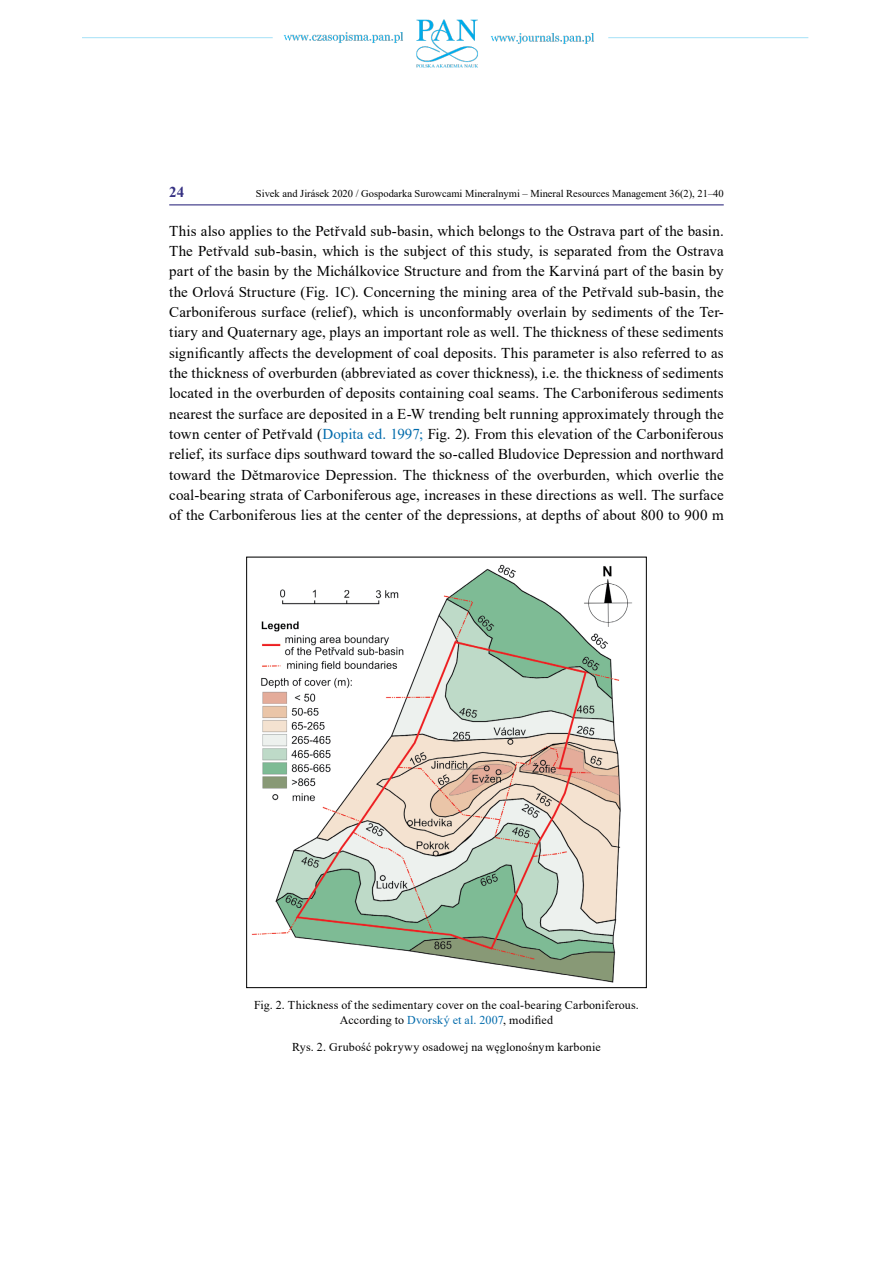
<style>
.page{position:relative;width:893px;height:1263px;background:#fff}
.page>*{position:absolute;margin:0;border:0;box-sizing:border-box;transform-origin:0 0}
.t1{font:15px/20.2px "Times New Roman";letter-spacing:.005em;color:#000;text-align:justify}
.t2{font:700 15px "Times New Roman";color:#363183}
.t3{font:12px/15px "Times New Roman";letter-spacing:.015em;color:#000;text-align:center}
.t4{font:10.5px "Times New Roman";color:#000}
.s1{color:#006bac}
</style>
<div class="page">
<img style="left:82px;top:19px;width:727px;height:49px">
<hr style="left:169px;top:204px;width:555px;height:1px;background:#363183">
<img style="left:251px;top:564px;width:381px;height:419px">
<p class="t2" style="left:169px;top:181px;width:16px">24</p>
<p class="t4" style="left:256px;top:186px;width:469px">Sivek and Jirásek 2020 / Gospodarka Surowcami Mineralnymi – Mineral Resources Management 36(2), 21–40</p>
<p class="t1" style="left:169px;top:220px;width:556px">This also applies to the Petřvald sub-basin, which belongs to the Ostrava part of the basin.<br>The Petřvald sub-basin, which is the subject of this study, is separated from the Ostrava part of the basin by the Michálkovice Structure and from the Karviná part of the basin by the Orlová Structure (Fig. 1C). Concerning the mining area of the Petřvald sub-basin, the Carboniferous surface (relief), which is unconformably overlain by sediments of the Ter&shy;tiary and Quaternary age, plays an important role as well. The thickness of these sediments significantly affects the development of coal deposits. This parameter is also referred to as the thickness of overburden (abbreviated as cover thickness), i.e. the thickness of sediments located in the overburden of deposits containing coal seams. The Carboniferous sediments nearest the surface are deposited in a E-W trending belt running approximately through the town center of Petřvald (<span class="s1">Dopita ed. 1997;</span> Fig. 2). From this elevation of the Carboniferous relief, its surface dips southward toward the so-called Bludovice Depression and northward toward the Dětmarovice Depression. The thickness of the overburden, which overlie the coal-bearing strata of Carboniferous age, increases in these directions as well. The surface of the Carboniferous lies at the center of the depressions, at depths of about 800 to 900 m</p>
<p class="t3" style="left:254px;top:997px;width:386px">Fig. 2. Thickness of the sedimentary cover on the coal-bearing Carboniferous.<br>According to <span class="s1">Dvorský et al. 2007</span>, modified</p>
<p class="t3" style="left:292px;top:1039px;width:310px">Rys. 2. Grubość pokrywy osadowej na węglonośnym karbonie</p>
</div>
